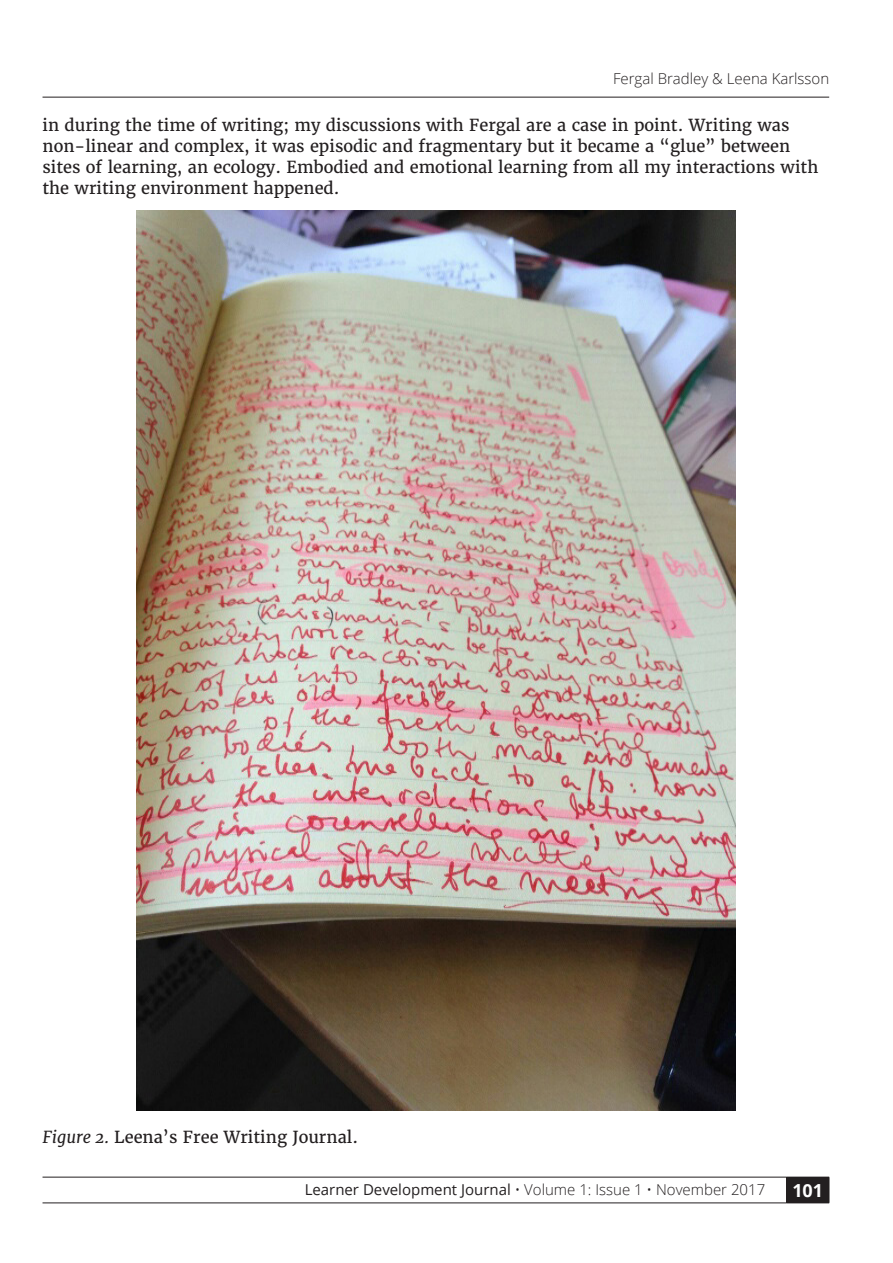
<style>
.page{position:relative;width:893px;height:1263px;background:#fff}
.page>*{position:absolute;margin:0;border:0;box-sizing:border-box;transform-origin:0 0}
.t1{font:700 18px "Open Sans";color:#fff}
.t2{font:16.5px/21px "Merriweather";color:#231f20}
.t3{font:300 15px "Open Sans";color:#231f20}
.s1{font-style:italic}
.s2{font-weight:400}
</style>
<div class="page">
<div style="left:786px;top:1177px;width:43px;height:26px;background:#231f20"></div>
<hr style="left:43px;top:1177px;width:743px;height:1px;background:#231f20">
<svg style="left:829px;top:1177px;width:1px;height:26px"></svg>
<hr style="left:43px;top:1202px;width:743px;height:1px;background:#231f20">
<hr style="left:43px;top:97px;width:786px;height:1px;background:#231f20">
<img style="left:137px;top:210px;width:598px;height:900px">
<p class="t3" style="left:613px;top:68px;width:218px">Fergal Bradley &amp; Leena Karlsson</p>
<p class="t2" style="left:43px;top:115px;width:777px">in during the time of writing; my discussions with Fergal are a case in point Writing was non-linear and complex, it was episodic and fragmentary but it became a “glue” between sites of learning, an ecology Embodied and emotional learning from all my interactions with the writing environment happened</p>
<p class="t2" style="left:43px;top:1127px;width:311px"><span class="s1">Figure 2.</span> Leena’s Free Writing Journal</p>
<p class="t3" style="left:305px;top:1178px;width:462px"><span class="s2">Learner Development Journal</span> • Volume 1: Issue 1 • November 2017</p>
<p class="t1" style="left:792px;top:1178px;width:32px">101</p>
</div>
